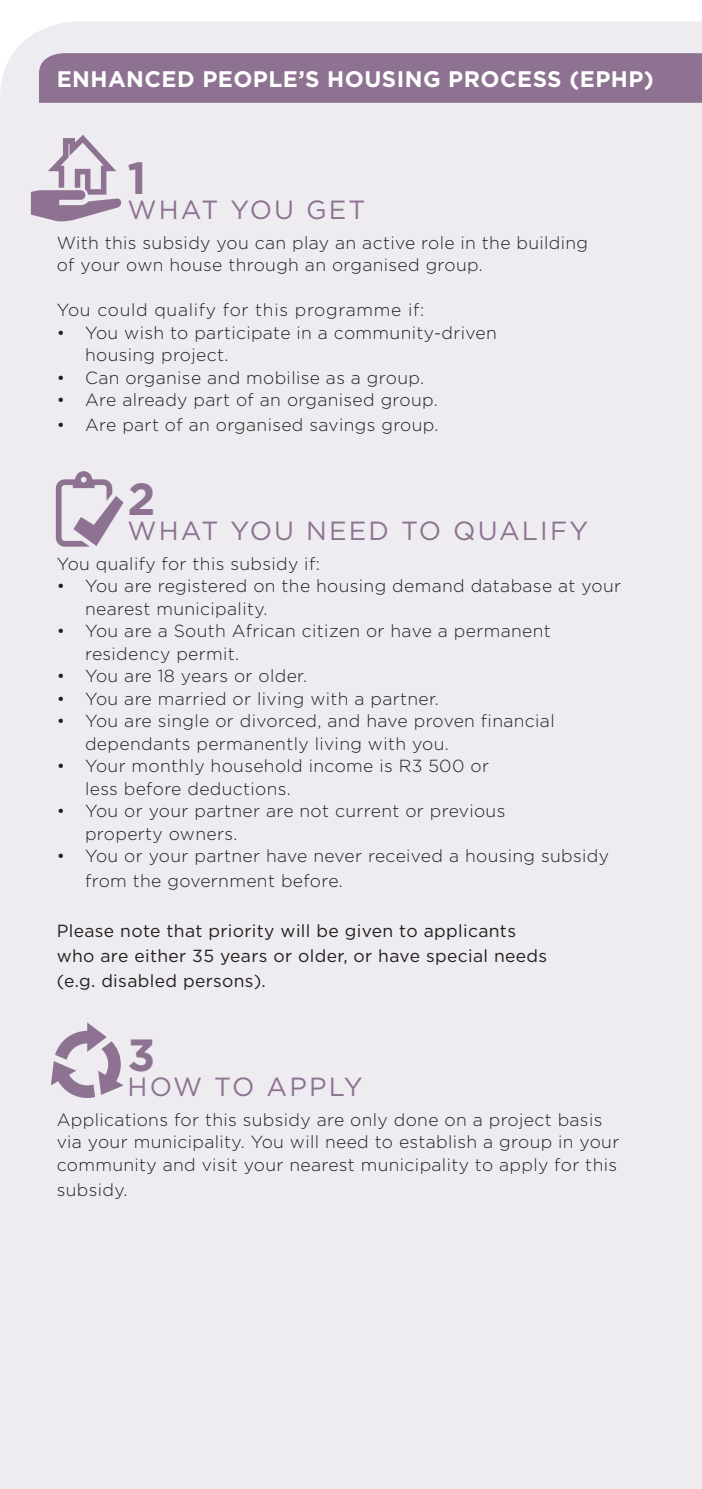
<style>
.page{position:relative;width:702px;height:1489px;background:#fff}
.page>*{position:absolute;margin:0;border:0;box-sizing:border-box;transform-origin:0 0}
.t1{font:700 45px "Gotham HTF";color:#8e7291}
.t2{font:26.25px "Gotham HTF";letter-spacing:.08em;color:#8e7291}
.t3{font:700 22.5px "Gotham HTF";letter-spacing:.02em;color:#fff}
.t4{font:300 17.5px/22.5px "Gotham HTF";letter-spacing:.02em;color:#231f20}
.t5{font:17.5px/25px "Gotham HTF";letter-spacing:.02em;color:#231f20}
.t6{font:300 17.5px "Gotham HTF";letter-spacing:.04em;color:#231f20}
</style>
<div class="page">
<div style="left:0;top:21px;width:702px;height:1467px;background:#eeecf0"></div>
<svg style="left:56px;top:471px;width:68px;height:75px;background:#cbc0ce"></svg>
<svg style="left:51px;top:1022px;width:73px;height:75px;background:#c7bbc9"></svg>
<svg style="left:27px;top:131px;width:98px;height:94px;background:#cdc3d0"></svg>
<div style="left:39px;top:53px;width:663px;height:50px;background:#8e7291"></div>
<p class="t3" style="left:57px;top:66px;width:598px">ENHANCED PEOPLE’S HOUSING PROCESS (EPHP)</p>
<h1 class="t1" style="left:128px;top:152px;width:20px">1</h1>
<h2 class="t2" style="left:128px;top:195px;width:239px">WHAT YOU GET</h2>
<p class="t4" style="left:57px;top:231px;width:533px">With this subsidy you can play an active role in the building of your own house through an organised group.</p>
<p class="t6" style="left:57px;top:300px;width:369px">You could qualify for this programme if:</p>
<p class="t4" style="left:85px;top:321px;width:413px;text-indent:-28px">• You wish to participate in a community-driven housing project.</p>
<p class="t4" style="left:57px;top:366px;width:369px">• Can organise and mobilise as a group.</p>
<p class="t4" style="left:57px;top:388px;width:382px">• Are already part of an organised group.</p>
<p class="t4" style="left:57px;top:413px;width:383px">• Are part of an organised savings group.</p>
<h1 class="t1" style="left:128px;top:473px;width:30px">2</h1>
<h2 class="t2" style="left:128px;top:516px;width:462px">WHAT YOU NEED TO QUALIFY</h2>
<p class="t4" style="left:57px;top:552px;width:265px">You qualify for this subsidy if:</p>
<p class="t4" style="left:85px;top:574px;width:537px;text-indent:-28px">• You are registered on the housing demand database at your nearest municipality.</p>
<p class="t4" style="left:85px;top:619px;width:467px;text-indent:-28px">• You are a South African citizen or have a permanent residency permit.</p>
<p class="t4" style="left:57px;top:664px;width:252px">• You are 18 years or older.</p>
<p class="t4" style="left:57px;top:687px;width:383px">• You are married or living with a partner.</p>
<p class="t4" style="left:85px;top:709px;width:471px;text-indent:-28px">• You are single or divorced, and have proven financial dependants permanently living with you.</p>
<p class="t4" style="left:85px;top:754px;width:405px;text-indent:-28px">• Your monthly household income is R3 500 or less before deductions.</p>
<p class="t4" style="left:85px;top:799px;width:422px;text-indent:-28px">• You or your partner are not current or previous property owners.</p>
<p class="t4" style="left:85px;top:843px;width:525px;line-height:25px;text-indent:-28px">• You or your partner have never received a housing subsidy from the government before.</p>
<p class="t5" style="left:57px;top:918px;width:492px">Please note that priority will be given to applicants who are either 35 years or older, or have special needs (e.g. disabled persons).</p>
<h1 class="t1" style="left:128px;top:1029px;width:29px">3</h1>
<h2 class="t2" style="left:128px;top:1072px;width:236px">HOW TO APPLY</h2>
<p class="t4" style="left:57px;top:1107px;width:564px">Applications for this subsidy are only done on a project basis via your municipality. You will need to establish a group in your community and visit your nearest municipality to apply for this</p>
<p class="t4" style="left:57px;top:1177px;width:72px">subsidy.</p>
</div>
